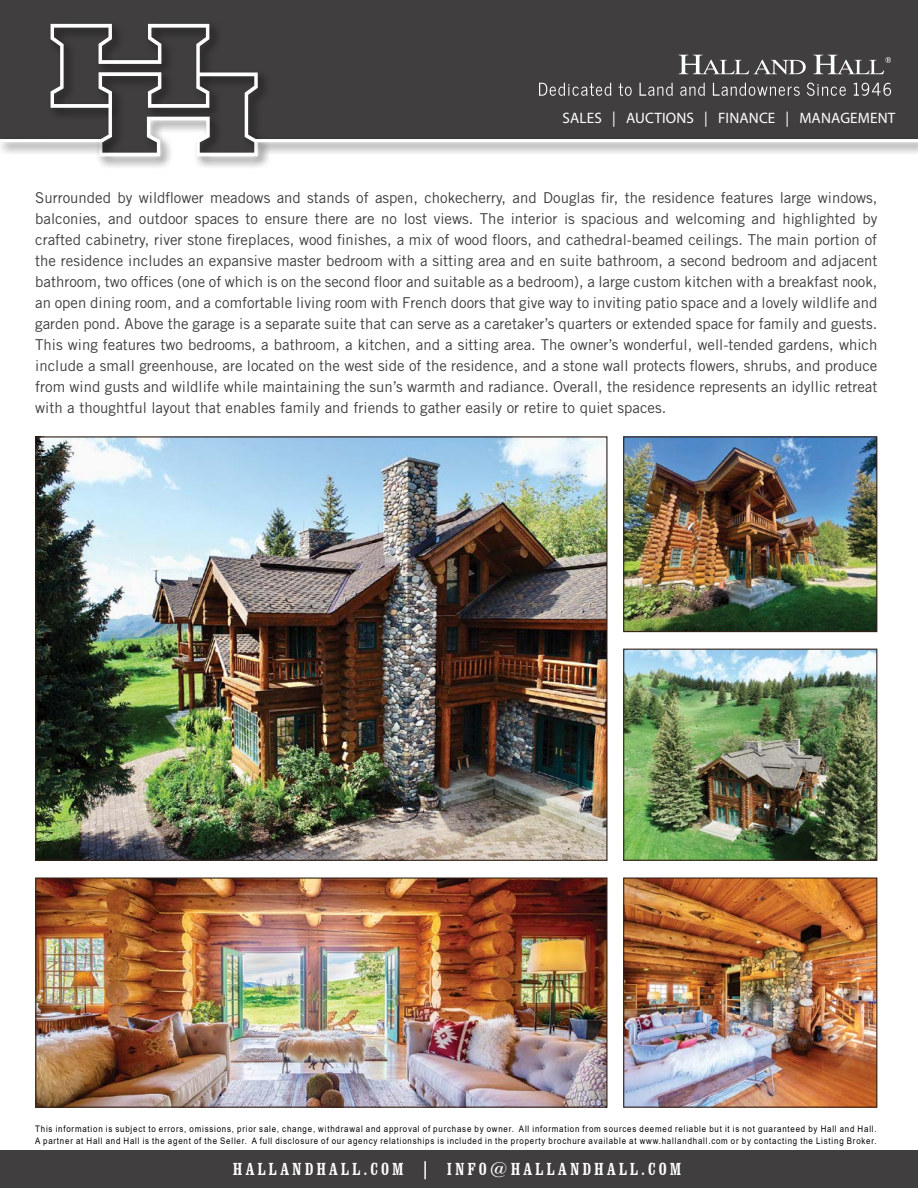
<style>
.page{position:relative;width:918px;height:1188px;background:#fff}
.page>*{position:absolute;margin:0;border:0;box-sizing:border-box;transform-origin:0 0}
.t1{font:condensed 18px "Clarendon BT";letter-spacing:.17em;color:#fff}
.t2{font:15.15px "Myriad Pro";letter-spacing:.01em;color:#fff}
.t3{font:15px/21px "Trade Gothic LT Std";color:#403e3e;text-align:justify}
.t4{font:9px/12px "Arial";letter-spacing:.1em;color:#000;scale:.88 1}
</style>
<div class="page">
<div style="left:0;top:0;width:918px;height:153px;background:#403e3e"></div>
<div style="left:0;top:1151px;width:918px;height:37px;background:#403e3e"></div>
<div style="left:47px;top:20px;width:224px;height:150px;background:#000;opacity:.6"></div>
<svg style="left:0;top:24px;width:918px;height:144px"></svg>
<img style="left:625px;top:438px;width:250px;height:192px">
<div style="left:623px;top:436px;width:254px;height:196px;border:1px solid #342117"></div>
<img style="left:37px;top:438px;width:569px;height:421px">
<img style="left:37px;top:880px;width:569px;height:226px">
<div style="left:35px;top:878px;width:573px;height:230px;border:1px solid #342117"></div>
<img style="left:625px;top:651px;width:250px;height:208px">
<div style="left:623px;top:649px;width:254px;height:212px;border:1px solid #342117"></div>
<img style="left:625px;top:880px;width:250px;height:226px">
<div style="left:623px;top:878px;width:254px;height:230px;border:1px solid #342117"></div>
<p class="t2" style="left:563px;top:108px;width:334px">SALES | AUCTIONS | FINANCE | MANAGEMENT</p>
<p class="t3" style="left:35px;top:187px;width:844px">Surrounded by wildflower meadows and stands of aspen, chokecherry, and Douglas fir, the residence features large windows, balconies, and outdoor spaces to ensure there are no lost views. The interior is spacious and welcoming and highlighted by crafted cabinetry, river stone fireplaces, wood finishes, a mix of wood floors, and cathedral-beamed ceilings. The main portion of the residence includes an expansive master bedroom with a sitting area and en suite bathroom, a second bedroom and adjacent bathroom, two offices (one of which is on the second floor and suitable as a bedroom), a large custom kitchen with a breakfast nook, an open dining room, and a comfortable living room with French doors that give way to inviting patio space and a lovely wildlife and garden pond. Above the garage is a separate suite that can serve as a caretaker’s quarters or extended space for family and guests.<br>This wing features two bedrooms, a bathroom, a kitchen, and a sitting area. The owner’s wonderful, well-tended gardens, which include a small greenhouse, are located on the west side of the residence, and a stone wall protects flowers, shrubs, and produce from wind gusts and wildlife while maintaining the sun’s warmth and radiance. Overall, the residence represents an idyllic retreat with a thoughtful layout that enables family and friends to gather easily or retire to quiet spaces.</p>
<p class="t4" style="left:35px;top:1123px;width:958px">This information is subject to errors, omissions, prior sale, change, withdrawal and approval of purchase by owner. All information from sources deemed reliable but it is not guaranteed by Hall and Hall.<br>A partner at Hall and Hall is the agent of the Seller. A full disclosure of our agency relationships is included in the property brochure available at www.hallandhall.com or by contacting the Listing Broker.</p>
<p class="t1" style="left:233px;top:1158px;width:450px">HALLANDHALL.COM | INFO@HALLANDHALL.COM</p>
</div>
